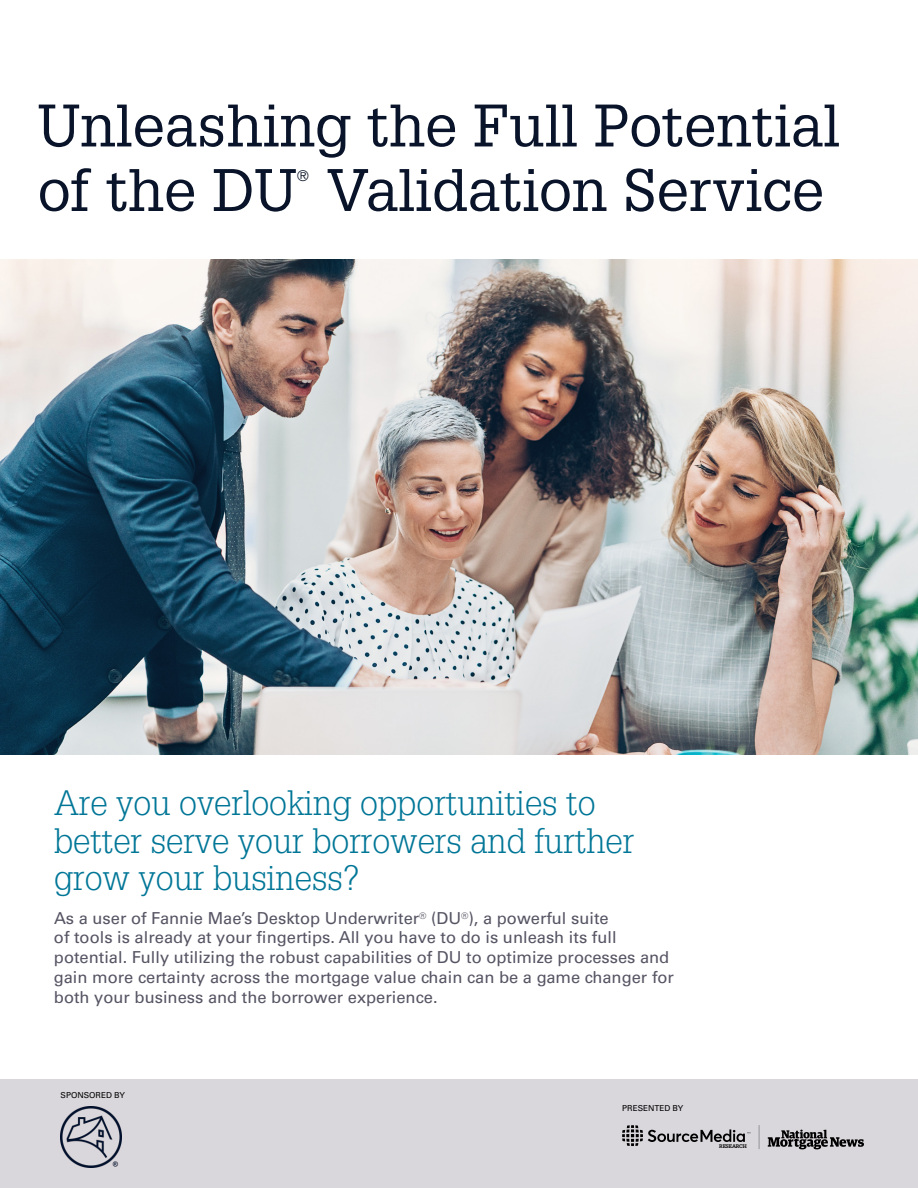
<style>
.page{position:relative;width:918px;height:1188px;background:#fff}
.page>*{position:absolute;margin:0;border:0;box-sizing:border-box;transform-origin:0 0}
.t1{font:58.5px/64.5px "Glypha LT Std";color:#09142a}
.t2{font:300 34.5px/37.5px "Glypha LT Std";color:#007697}
.t3{font:16.5px/19.8px "Univers LT Std";color:#555463}
.t4{font:15px "Glypha LT Std";color:#09142a}
.t5{font:8.25px "Univers LT Std";color:#000}
.t6{font:700 5.1px "Glypha LT Std";letter-spacing:-.03em;color:#000}
</style>
<div class="page">
<div style="left:0;top:1079px;width:918px;height:109px;background:#dad7dc"></div>
<svg style="left:622px;top:1125px;width:128px;height:21px"></svg>
<svg style="left:759px;top:1125px;width:1px;height:24px"></svg>
<svg style="left:768px;top:1130px;width:96px;height:19px"></svg>
<img style="left:61px;top:1106px;width:61px;height:61px">
<img style="left:0;top:259px;width:918px;height:496px">
<h1 class="t1" style="left:38px;top:92px;width:803px">Unleashing the Full Potential of the DU</h1>
<p class="t4" style="left:297px;top:167px;width:14px">®</p>
<h1 class="t1" style="left:327px;top:157px;width:499px">Validation Service</h1>
<h2 class="t2" style="left:54px;top:785px;width:582px">Are you overlooking opportunities to better serve your borrowers and further grow your business?</h2>
<p class="t3" style="left:54px;top:908px;width:622px">As a user of Fannie Mae’s Desktop Underwriter<sup>®</sup> (DU<sup>®</sup>), a powerful suite<br>of tools is already at your fingertips. All you have to do is unleash its full potential. Fully utilizing the robust capabilities of DU to optimize processes and gain more certainty across the mortgage value chain can be a game changer for both your business and the borrower experience.</p>
<p class="t5" style="left:61px;top:1090px;width:66px">SPONSORED BY</p>
<p class="t5" style="left:622px;top:1103px;width:63px">PRESENTED BY</p>
<p class="t6" style="left:719px;top:1143px;width:29px">RESEARCH</p>
</div>
